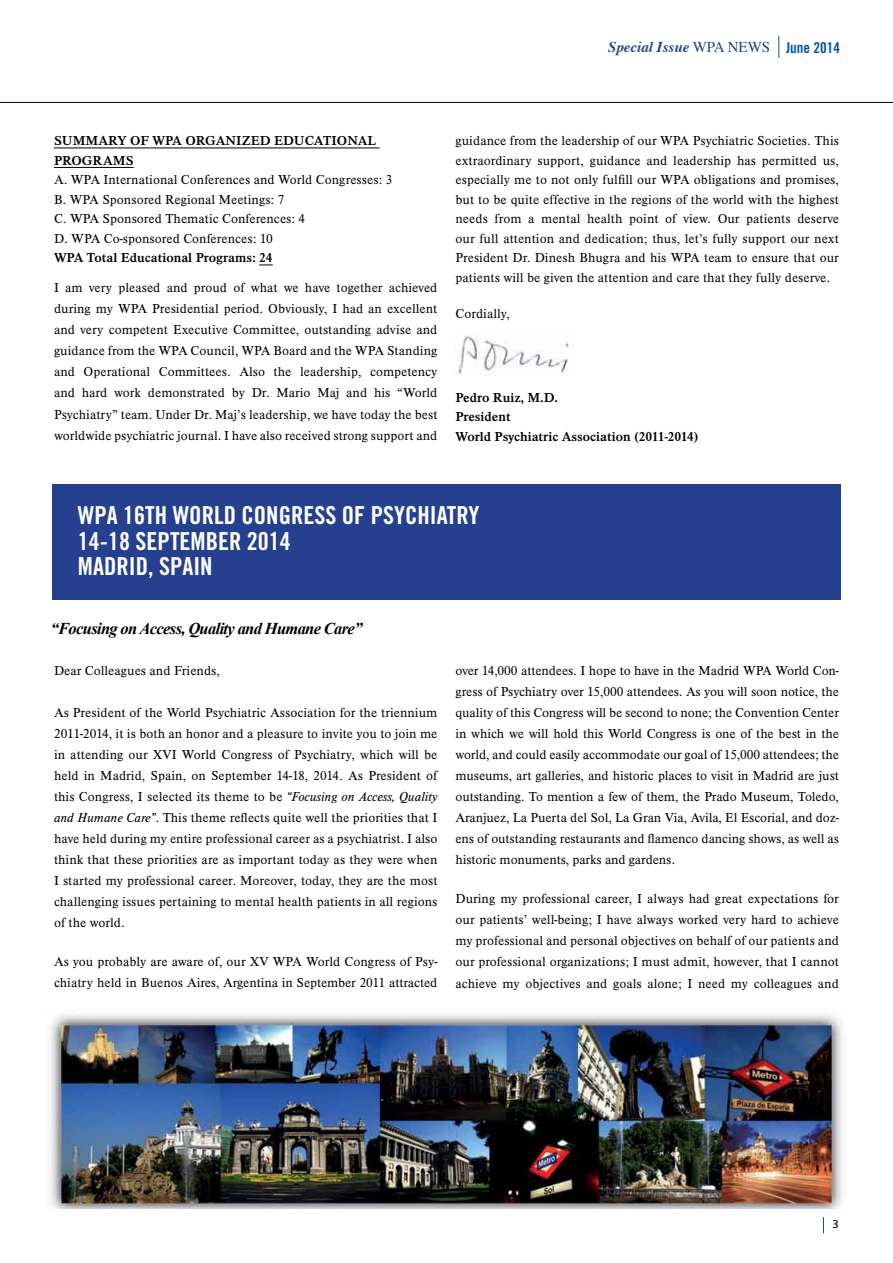
<style>
.page{position:relative;width:893px;height:1263px;background:#fff}
.page>*{position:absolute;margin:0;border:0;box-sizing:border-box;transform-origin:0 0}
.t1{font:24.75px "Trade Gothic Bold Cond Twenty";color:#fff}
.t2{font:italic 700 16.5px "Times New Roman";letter-spacing:-.04em;color:#000}
.t3{font:italic 700 15px "Times";color:#25408f}
.t4{font:300 13.5px/21px "Timeless EF";color:#000;text-align:justify}
.t5{font:700 13.5px/19.5px "Timeless EF";color:#000}
.t6{font:11.25px "Frutiger";color:#000}
.s1{font-weight:400;font-style:normal}
.s2{font-family:"Trade Gothic Bold Cond Twenty";font-weight:400;font-style:normal;color:#0054a6}
.s3{font-style:italic}
</style>
<div class="page">
<hr style="left:0;top:102px;width:893px;height:1px;background:#000">
<svg style="left:823px;top:1217px;width:1px;height:16px"></svg>
<img style="left:51px;top:1014px;width:791px;height:195px">
<div style="left:53px;top:485px;width:788px;height:115px;background:#25408f"></div>
<hr style="left:54px;top:148px;width:325px;height:1px;background:#000">
<hr style="left:54px;top:167px;width:80px;height:1px;background:#000">
<svg style="left:259px;top:265px;width:14px;height:1px"></svg>
<img style="left:457px;top:335px;width:112px;height:41px">
<svg style="left:778px;top:36px;width:1px;height:22px"></svg>
<p class="t3" style="left:608px;top:33px;width:234px">Special Issue <span class="s1">WPA NEWS</span> <span class="s2">JUNE 2014</span></p>
<p class="t5" style="left:54px;top:131px;width:324px">SUMMARY OF WPA ORGANIZED EDUCATIONAL<br>PROGRAMS</p>
<p class="t4" style="left:54px;top:170px;width:340px;line-height:19.5px;text-align:left">A. WPA International Conferences and World Congresses: 3<br>B. WPA Sponsored Regional Meetings: 7<br>C. WPA Sponsored Thematic Conferences: 4<br>D. WPA Co-sponsored Conferences: 10</p>
<p class="t5" style="left:54px;top:248px;width:220px">WPA Total Educational Programs: 24</p>
<p class="t4" style="left:54px;top:278px;width:385px">I am very pleased and proud of what we have together achieved during my WPA Presidential period. Obviously, I had an excellent and very competent Executive Committee, outstanding advise and guidance from the WPA Council, WPA Board and the WPA Standing and Operational Committees. Also the leadership, competency and hard work demonstrated by Dr. Mario Maj and his “World Psychiatry” team. Under Dr. Maj’s leadership, we have today the best worldwide psychiatric journal. I have also received strong support and</p>
<p class="t4" style="left:455px;top:131px;width:385px;line-height:19.5px">guidance from the leadership of our WPA Psychiatric Societies. This extraordinary support, guidance and leadership has permitted us, especially me to not only fulfill our WPA obligations and promises, but to be quite effective in the regions of the world with the highest needs from a mental health point of view. Our patients deserve our full attention and dedication; thus, let’s fully support our next President Dr. Dinesh Bhugra and his WPA team to ensure that our patients will be given the attention and care that they fully deserve.</p>
<p class="t4" style="left:455px;top:303px;width:56px">Cordially,</p>
<p class="t5" style="left:455px;top:388px;width:245px">Pedro Ruiz, M.D.<br>President<br>World Psychiatric Association (2011-2014)</p>
<h1 class="t1" style="left:78px;top:500px;width:201px">WPA 16TH WORLD CONGRESS</h1>
<h1 class="t1" style="left:342px;top:500px;width:139px">OF PSYCHIATRY</h1>
<h1 class="t1" style="left:78px;top:526px;width:82px">14-18 SEPTEMBER</h1>
<h1 class="t1" style="left:247px;top:526px;width:45px">2014</h1>
<h1 class="t1" style="left:78px;top:551px;width:133px">MADRID, SPAIN</h1>
<p class="t2" style="left:51px;top:617px;width:313px">“Focusing on Access, Quality and Humane Care”</p>
<p class="t4" style="left:54px;top:660px;width:167px">Dear Colleagues and Friends,</p>
<p class="t4" style="left:54px;top:702px;width:385px">As President of the World Psychiatric Association for the triennium 2011-2014, it is both an honor and a pleasure to invite you to join me in attending our XVI World Congress of Psychiatry, which will be held in Madrid, Spain, on September 14-18, 2014. As President of this Congress, I selected its theme to be <span class="s3">“Focusing on Access, Quality and Humane Care”</span>. This theme reflects quite well the priorities that I have held during my entire professional career as a psychiatrist. I also think that these priorities are as important today as they were when I started my professional career. Moreover, today, they are the most challenging issues pertaining to mental health patients in all regions of the world.</p>
<p class="t4" style="left:54px;top:952px;width:385px">As you probably are aware of, our XV WPA World Congress of Psy&shy;chiatry held in Buenos Aires, Argentina in September 2011 attracted</p>
<p class="t4" style="left:455px;top:661px;width:385px">over 14,000 attendees. I hope to have in the Madrid WPA World Con&shy;gress of Psychiatry over 15,000 attendees. As you will soon notice, the quality of this Congress will be second to none; the Convention Center in which we will hold this World Congress is one of the best in the world, and could easily accommodate our goal of 15,000 attendees; the museums, art galleries, and historic places to visit in Madrid are just outstanding. To mention a few of them, the Prado Museum, Toledo, Aranjuez, La Puerta del Sol, La Gran Via, Avila, El Escorial, and doz&shy;ens of outstanding restaurants and flamenco dancing shows, as well as historic monuments, parks and gardens.</p>
<p class="t4" style="left:455px;top:889px;width:385px">During my professional career, I always had great expectations for our patients’ well-being; I have always worked very hard to achieve my professional and personal objectives on behalf of our patients and our professional organizations; I must admit, however, that I cannot achieve my objectives and goals alone; I need my colleagues and</p>
<p class="t6" style="left:832px;top:1217px;width:8px">3</p>
</div>
